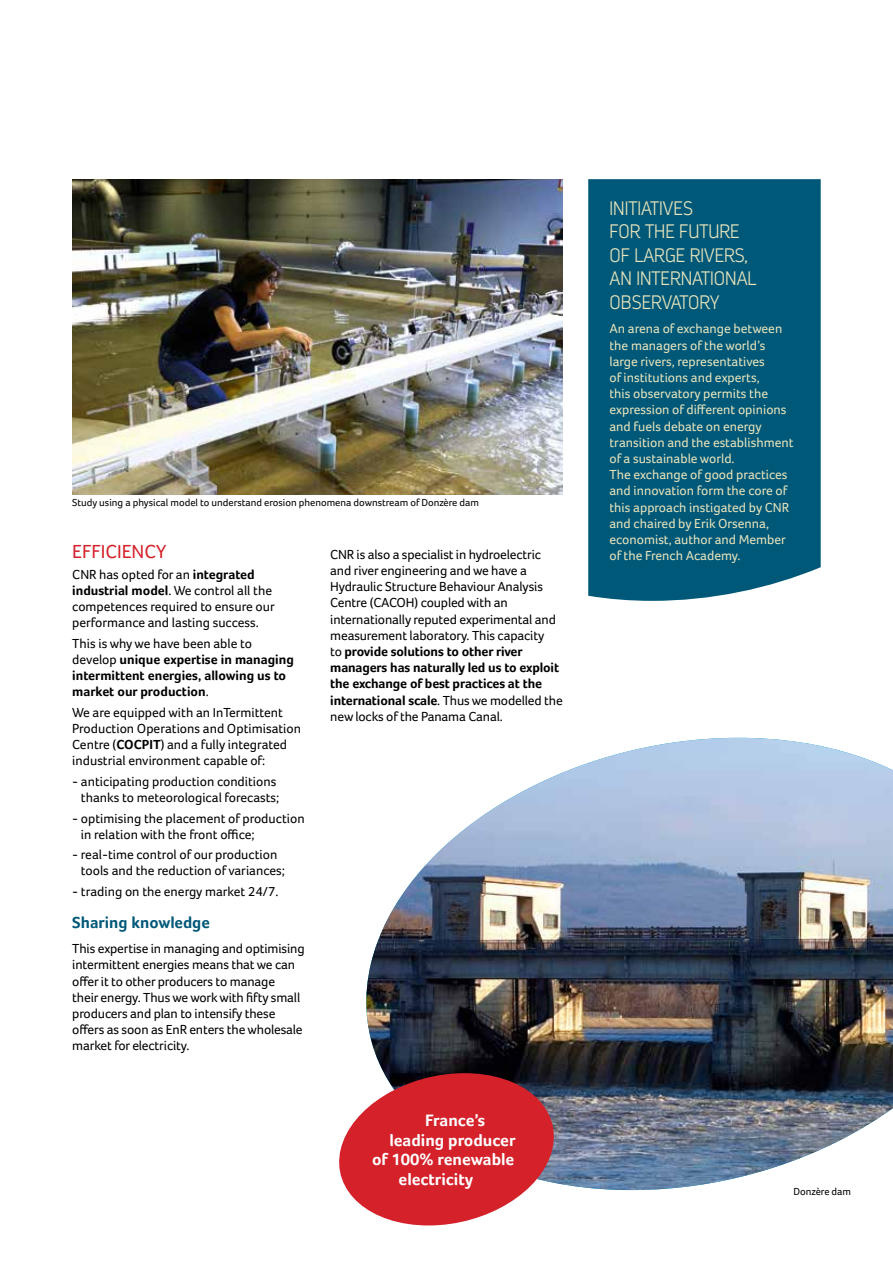
<style>
.page{position:relative;width:893px;height:1263px;background:#fff}
.page>*{position:absolute;margin:0;border:0;box-sizing:border-box;transform-origin:0 0}
.t1{font:200 19.5px/23.4px "Darwin";color:#e8e4bd}
.t2{font:19.5px "Foco";color:#d4212a}
.t3{font:700 16.95px "Foco";color:#fff}
.t4{font:700 16.5px "Foco";color:#005878}
.t5{font:13.5px/16.2px "Foco";letter-spacing:-.01em;color:#000}
.t6{font:13.5px/16.2px "Foco";color:#e8e4bd}
.t7{font:700 13.5px/16.2px "Foco";color:#000}
.t8{font:10.5px "Foco";color:#000}
.s1{font-weight:700}
.s2{font-weight:400}
</style>
<div class="page">
<img style="left:72px;top:179px;width:491px;height:316px">
<img style="left:366px;top:738px;width:527px;height:452px">
<div style="left:588px;top:179px;width:233px;height:422px;background:#005878"></div>
<svg style="left:339px;top:1073px;width:223px;height:152px"></svg>
<p class="t8" style="left:72px;top:497px;width:408px">Study using a physical model to understand erosion phenomena downstream of Donzère dam</p>
<h1 class="t2" style="left:72px;top:540px;width:96px">EFFICIENCY</h1>
<p class="t5" style="left:72px;top:566px;width:204px">CNR has opted for an <span class="s1">integrated industrial model</span>. We control all the competences required to ensure our performance and lasting success.</p>
<p class="t7" style="left:72px;top:635px;width:223px"><span class="s2">This is why we have been able to develop</span> unique expertise in managing intermittent energies, allowing us to market our production<span class="s2">.</span></p>
<p class="t5" style="left:72px;top:704px;width:230px">We are equipped with an InTermittent Production Operations and Optimisation Centre (<span class="s1">COCPIT</span>) and a fully integrated industrial environment capable of:</p>
<p class="t5" style="left:72px;top:773px;width:209px;text-align:right">- anticipating production conditions thanks to meteorological forecasts;</p>
<p class="t5" style="left:81px;top:810px;width:225px;text-indent:-9px">- optimising the placement of production in relation with the front office;</p>
<p class="t5" style="left:81px;top:846px;width:206px;text-indent:-9px">- real-time control of our production tools and the reduction of variances;</p>
<p class="t5" style="left:72px;top:883px;width:208px">- trading on the energy market 24/7.</p>
<p class="t4" style="left:72px;top:913px;width:139px">Sharing knowledge</p>
<p class="t5" style="left:72px;top:940px;width:234px">This expertise in managing and optimising intermittent energies means that we can offer it to other producers to manage their energy. Thus we work with fifty small producers and plan to intensify these offers as soon as EnR enters the wholesale market for electricity.</p>
<p class="t5" style="left:330px;top:546px;width:234px">CNR is also a specialist in hydroelectric and river engineering and we have a Hydraulic Structure Behaviour Analysis Centre (CACOH) coupled with an internationally reputed experimental and measurement laboratory. This capacity<br>to <span class="s1">provide solutions to other river managers has naturally led us to exploit the exchange of best practices at the international scale</span>. Thus we modelled the new locks of the Panama Canal.</p>
<p class="t3" style="left:425px;top:1110px;width:61px">France’s</p>
<p class="t3" style="left:389px;top:1130px;width:128px">leading producer</p>
<p class="t3" style="left:372px;top:1149px;width:144px">of 100% renewable</p>
<p class="t3" style="left:399px;top:1169px;width:76px">electricity</p>
<h1 class="t1" style="left:609px;top:197px;width:149px">INITIATIVES<br>FOR THE FUTURE<br>OF LARGE RIVERS,<br>AN INTERNATIONAL<br>OBSERVATORY</h1>
<p class="t6" style="left:609px;top:321px;width:186px">An arena of exchange between the managers of the world’s large rivers, representatives<br>of institutions and experts,<br>this observatory permits the expression of different opinions and fuels debate on energy transition and the establishment of a sustainable world.<br>The exchange of good practices and innovation form the core of this approach instigated by CNR and chaired by Erik Orsenna, economist, author and Member of the French Academy.</p>
<p class="t8" style="left:793px;top:1186px;width:59px">Donzère dam</p>
</div>
